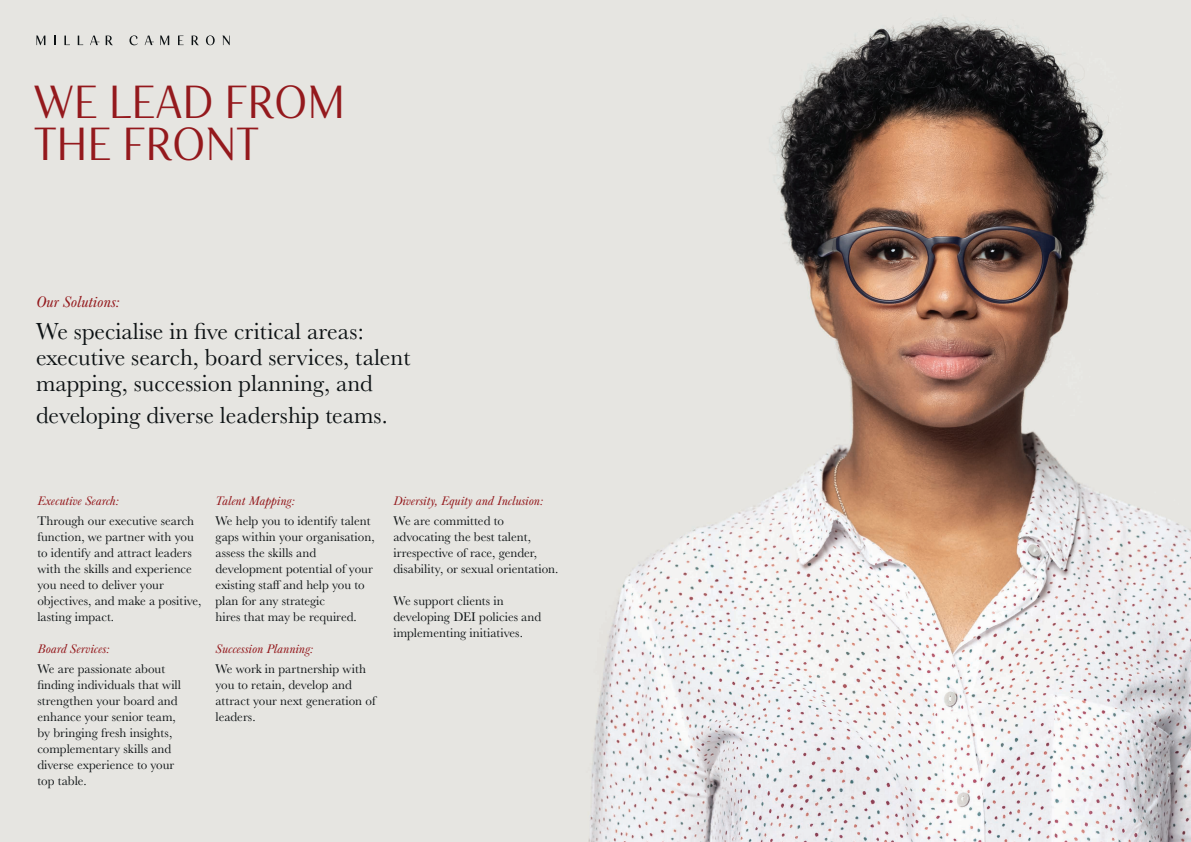
<style>
.page{position:relative;width:1191px;height:842px;background:#fff}
.page>*{position:absolute;margin:0;border:0;box-sizing:border-box;transform-origin:0 0}
.t1{font:48px/42px "Senlot Nor Boo";letter-spacing:-.01em;color:#94191d}
.t2{font:24px/32px "Baskerville URW";color:#0d1214}
.t3{font:italic 16px "Baskerville URW";color:#94191d}
.t4{font:13px/16px "Baskerville URW";color:#0d1214}
.t5{font:italic 13px "Baskerville URW";color:#94191d}
</style>
<div class="page">
<img style="left:0;top:0;width:1191px;height:842px">
<svg style="left:36px;top:36px;width:9px;height:9px"></svg>
<svg style="left:54px;top:36px;width:2px;height:9px"></svg>
<svg style="left:64px;top:36px;width:6px;height:9px"></svg>
<svg style="left:78px;top:36px;width:5px;height:9px"></svg>
<svg style="left:90px;top:36px;width:9px;height:9px"></svg>
<svg style="left:106px;top:36px;width:7px;height:9px"></svg>
<svg style="left:129px;top:35px;width:9px;height:10px"></svg>
<svg style="left:145px;top:36px;width:9px;height:9px"></svg>
<svg style="left:160px;top:36px;width:9px;height:9px"></svg>
<svg style="left:178px;top:36px;width:6px;height:9px"></svg>
<svg style="left:192px;top:36px;width:7px;height:9px"></svg>
<svg style="left:206px;top:35px;width:9px;height:10px"></svg>
<svg style="left:222px;top:36px;width:8px;height:9px"></svg>
<p class="t1" style="left:34px;top:80px;width:313px">WE LEAD FROM<br>THE FRONT</p>
<p class="t3" style="left:36px;top:293px;width:85px">Our Solutions:</p>
<p class="t2" style="left:36px;top:315px;width:329px">We specialise in five critical areas:</p>
<p class="t2" style="left:36px;top:341px;width:376px">executive search, board services, talent</p>
<p class="t2" style="left:36px;top:367px;width:353px">mapping, succession planning, and developing diverse leadership teams.</p>
<p class="t5" style="left:37px;top:494px;width:83px">Executive Search:</p>
<p class="t4" style="left:37px;top:512px;width:158px">Through our executive search</p>
<p class="t4" style="left:37px;top:528px;width:165px">function, we partner with you to identify and attract leaders with the skills and experience you need to deliver your objectives, and make a positive, lasting impact.</p>
<p class="t5" style="left:37px;top:642px;width:73px">Board Services:</p>
<p class="t4" style="left:37px;top:660px;width:145px">We are passionate about finding individuals that will strengthen your board and enhance your senior team, by bringing fresh insights, complementary skills and diverse experience to your</p>
<p class="t4" style="left:37px;top:772px;width:51px">top table.</p>
<p class="t5" style="left:215px;top:494px;width:81px">Talent Mapping:</p>
<p class="t4" style="left:215px;top:512px;width:157px">We help you to identify talent</p>
<p class="t4" style="left:215px;top:528px;width:161px">gaps within your organisation,</p>
<p class="t4" style="left:215px;top:544px;width:159px">assess the skills and development potential of your existing staff and help you to plan for any strategic</p>
<p class="t4" style="left:215px;top:608px;width:143px">hires that may be required.</p>
<p class="t5" style="left:215px;top:642px;width:99px">Succession Planning:</p>
<p class="t4" style="left:215px;top:660px;width:162px">We work in partnership with you to retain, develop and attract your next generation of leaders.</p>
<p class="t5" style="left:393px;top:494px;width:151px">Diversity, Equity and Inclusion:</p>
<p class="t4" style="left:393px;top:512px;width:167px">We are committed to advocating the best talent, irrespective of race, gender, disability, or sexual orientation.</p>
<p class="t4" style="left:393px;top:592px;width:149px">We support clients in developing DEI policies and implementing initiatives.</p>
</div>
